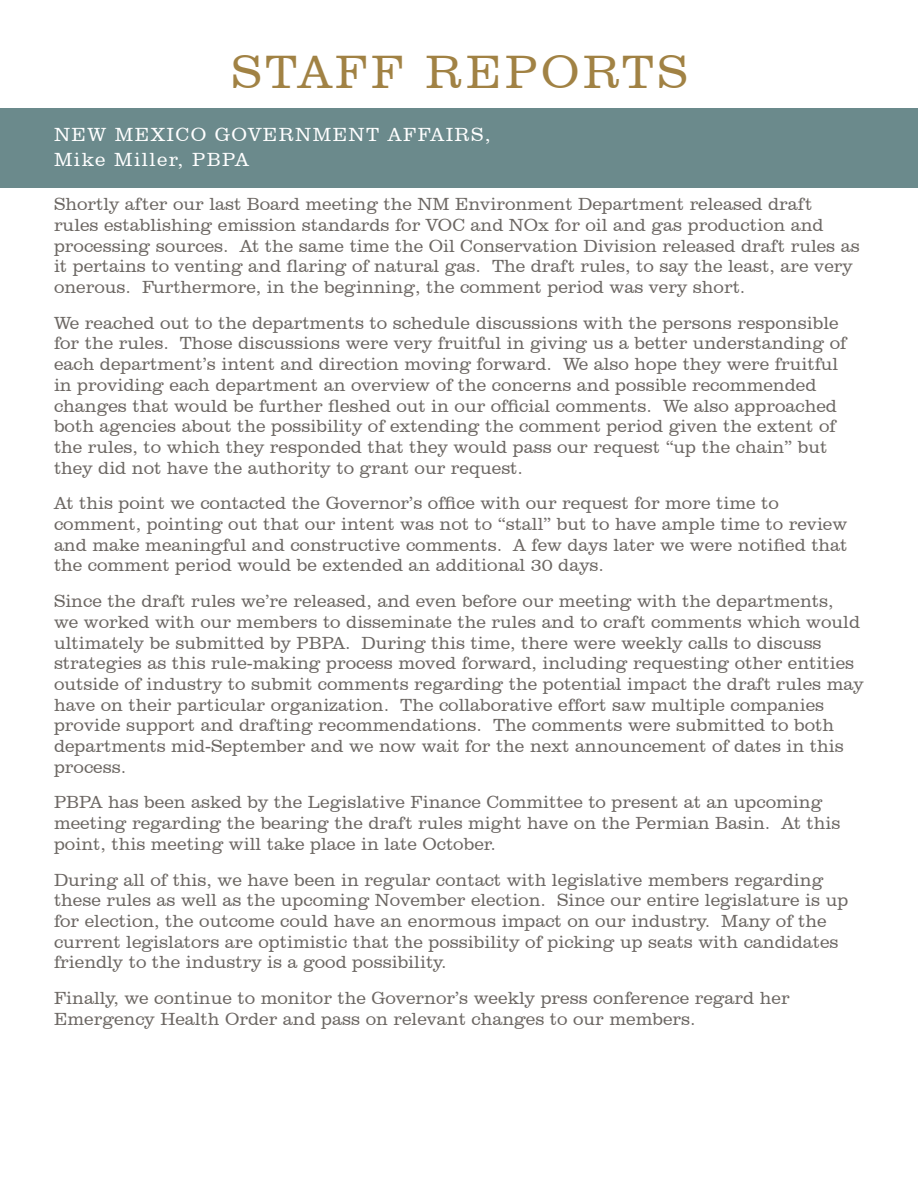
<style>
.page{position:relative;width:918px;height:1188px;background:#fff}
.page>*{position:absolute;margin:0;border:0;box-sizing:border-box;transform-origin:0 0}
.t1{font:300 48px "Clarendon BT";letter-spacing:.07em;color:#a18244}
.t2{font:300 19.5px/25.5px "Clarendon BT";letter-spacing:.07em;color:#fff}
.t3{font:300 18px/20.7px "Clarendon BT";color:#6c6763}
</style>
<div class="page">
<div style="left:0;top:108px;width:918px;height:80px;background:#6b8a8c"></div>
<p class="t1" style="left:231px;top:43px;width:458px">STAFF REPORTS</p>
<p class="t2" style="left:54px;top:121px;width:438px">NEW MEXICO GOVERNMENT AFFAIRS,<br>Mike Miller, PBPA</p>
<p class="t3" style="left:54px;top:193px;width:807px">Shortly after our last Board meeting the NM Environment Department released draft rules establishing emission standards for VOC and NOx for oil and gas production and processing sources. At the same time the Oil Conservation Division released draft rules as it pertains to venting and flaring of natural gas. The draft rules, to say the least, are very onerous. Furthermore, in the beginning, the comment period was very short.</p>
<p class="t3" style="left:54px;top:312px;width:794px">We reached out to the departments to schedule discussions with the persons responsible for the rules. Those discussions were very fruitful in giving us a better understanding of each department’s intent and direction moving forward. We also hope they were fruitful in providing each department an overview of the concerns and possible recommended changes that would be further fleshed out in our official comments. We also approached both agencies about the possibility of extending the comment period given the extent of the rules, to which they responded that they would pass our request “up the chain” but they did not have the authority to grant our request.</p>
<p class="t3" style="left:54px;top:493px;width:795px">At this point we contacted the Governor’s office with our request for more time to comment, pointing out that our intent was not to “stall” but to have ample time to review and make meaningful and constructive comments. A few days later we were notified that the comment period would be extended an additional 30 days.</p>
<p class="t3" style="left:54px;top:590px;width:811px">Since the draft rules we’re released, and even before our meeting with the departments,<br>we worked with our members to disseminate the rules and to craft comments which would ultimately be submitted by PBPA. During this time, there were weekly calls to discuss strategies as this rule-making process moved forward, including requesting other entities outside of industry to submit comments regarding the potential impact the draft rules may have on their particular organization. The collaborative effort saw multiple companies provide support and drafting recommendations. The comments were submitted to both departments mid-September and we now wait for the next announcement of dates in this process.</p>
<p class="t3" style="left:54px;top:792px;width:788px">PBPA has been asked by the Legislative Finance Committee to present at an upcoming meeting regarding the bearing the draft rules might have on the Permian Basin. At this point, this meeting will take place in late October.</p>
<p class="t3" style="left:54px;top:869px;width:796px">During all of this, we have been in regular contact with legislative members regarding these rules as well as the upcoming November election. Since our entire legislature is up for election, the outcome could have an enormous impact on our industry. Many of the current legislators are optimistic that the possibility of picking up seats with candidates friendly to the industry is a good possibility.</p>
<p class="t3" style="left:54px;top:987px;width:737px">Finally, we continue to monitor the Governor’s weekly press conference regard her<br>Emergency Health Order and pass on relevant changes to our members.</p>
</div>
